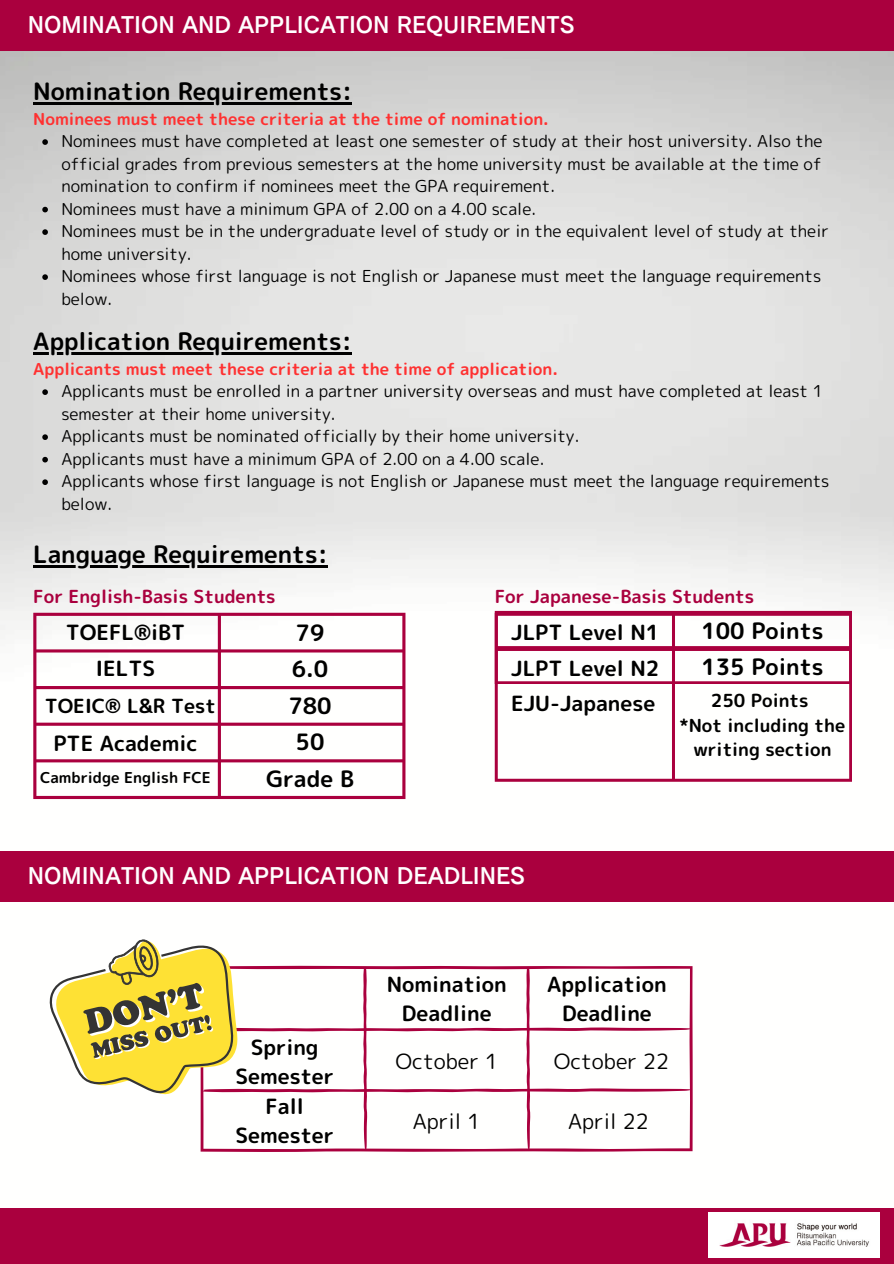
<style>
.page{position:relative;width:894px;height:1264px;background:#fff}
.page>*{position:absolute;margin:0;border:0;box-sizing:border-box;transform-origin:0 0}
.t1{font:24px "rounded mplus 1 p bold";color:#000}
.t2{font:23.25px "Canva Cezanne Pro N DB";color:#fff}
.t3{font:22.5px "rounded mplus 1 p bold";color:#000}
.t4{font:21px/29.2px "rounded mplus 1 p bold";color:#000;text-align:center}
.t5{font:21px "rounded mplus 1 p regular";color:#000}
.t6{font:19.5px "rounded mplus 1 p bold";color:#000}
.t7{font:18px "rounded mplus 1 p bold";color:#aa003e}
.t8{font:18px/24.8px "rounded mplus 1 p bold";color:#000;text-align:center}
.t9{font:16.5px/22.5px "rounded mplus 1 p regular";color:#000}
.t10{font:16.5px "rounded mplus 1 p bold";color:#ff3131}
.t11{font:15px "rounded mplus 1 p bold";color:#000}
</style>
<div class="page">
<img style="left:0;top:50px;width:893px;height:1102px">
<div style="left:0;top:851px;width:893px;height:51px;background:#aa003e"></div>
<div style="left:0;top:0;width:893px;height:50px;background:#aa003e"></div>
<svg style="left:43px;top:936px;width:653px;height:215px"></svg>
<hr style="left:33px;top:102px;width:319px;height:2px;background:#000">
<svg style="left:42px;top:139px;width:6px;height:6px"></svg>
<svg style="left:42px;top:207px;width:6px;height:5px"></svg>
<svg style="left:42px;top:229px;width:6px;height:6px"></svg>
<svg style="left:42px;top:274px;width:6px;height:6px"></svg>
<hr style="left:33px;top:352px;width:319px;height:2px;background:#000">
<svg style="left:42px;top:389px;width:6px;height:6px"></svg>
<svg style="left:42px;top:434px;width:6px;height:6px"></svg>
<svg style="left:42px;top:457px;width:6px;height:5px"></svg>
<svg style="left:42px;top:479px;width:6px;height:6px"></svg>
<hr style="left:33px;top:565px;width:294px;height:2px;background:#000">
<svg style="left:33px;top:612px;width:372px;height:187px"></svg>
<svg style="left:494px;top:612px;width:357px;height:169px"></svg>
<div style="left:0;top:1207px;width:893px;height:56px;background:#aa003e"></div>
<img style="left:708px;top:1212px;width:171px;height:45px">
<h6 class="t2" style="left:28px;top:12px;width:548px">NOMINATION AND APPLICATION REQUIREMENTS</h6>
<p class="t1" style="left:33px;top:74px;width:320px">Nomination Requirements:</p>
<p class="t10" style="left:33px;top:107px;width:517px">Nominees must meet these criteria at the time of nomination.</p>
<h2 class="t9" style="left:61px;top:130px;width:762px;text-align:justify">Nominees must have completed at least one semester of study at their host university. Also the official grades from previous semesters at the home university must be available at the time of nomination to confirm if nominees meet the GPA requirement.</h2>
<h6 class="t9" style="left:61px;top:197px;width:476px">Nominees must have a minimum GPA of 2.00 on a 4.00 scale.</h6>
<p class="t9" style="left:61px;top:220px;width:768px">Nominees must be in the undergraduate level of study or in the equivalent level of study at their home university.</p>
<h4 class="t9" style="left:61px;top:265px;width:761px">Nominees whose first language is not English or Japanese must meet the language requirements below.</h4>
<h3 class="t1" style="left:33px;top:324px;width:320px">Application Requirements:</h3>
<h3 class="t10" style="left:33px;top:357px;width:526px">Applicants must meet these criteria at the time of application.</h3>
<h4 class="t9" style="left:61px;top:380px;width:763px">Applicants must be enrolled in a partner university overseas and must have completed at least 1 semester at their home university.</h4>
<h4 class="t9" style="left:61px;top:425px;width:519px">Applicants must be nominated officially by their home university.</h4>
<p class="t9" style="left:61px;top:447px;width:484px">Applicants must have a minimum GPA of 2.00 on a 4.00 scale.</p>
<p class="t9" style="left:61px;top:470px;width:769px">Applicants whose first language is not English or Japanese must meet the language requirements below.</p>
<h2 class="t1" style="left:33px;top:537px;width:296px">Language Requirements:</h2>
<h2 class="t7" style="left:33px;top:583px;width:244px">For English-Basis Students</h2>
<p class="t4" style="left:66px;top:617px;width:121px">TOEFL®iBT</p>
<h2 class="t4" style="left:96px;top:653px;width:61px">IELTS</h2>
<h6 class="t6" style="left:45px;top:691px;width:172px">TOEIC® L&amp;R Test</h6>
<p class="t4" style="left:53px;top:728px;width:145px">PTE Academic</p>
<h4 class="t11" style="left:40px;top:766px;width:172px">Cambridge English FCE</h4>
<p class="t7" style="left:494px;top:583px;width:261px">For Japanese-Basis Students</p>
<h1 class="t4" style="left:511px;top:617px;width:149px">JLPT Level N1</h1>
<p class="t4" style="left:511px;top:653px;width:149px">JLPT Level N2</p>
<p class="t4" style="left:511px;top:688px;width:146px">EJU-Japanese</p>
<h4 class="t3" style="left:701px;top:614px;width:124px">100 Points</h4>
<h4 class="t3" style="left:701px;top:650px;width:124px">135 Points</h4>
<h4 class="t8" style="left:679px;top:687px;width:167px">250 Points<br>*Not including the writing section</h4>
<h2 class="t3" style="left:295px;top:616px;width:30px">79</h2>
<h4 class="t3" style="left:292px;top:653px;width:38px">6.0</h4>
<h2 class="t3" style="left:288px;top:689px;width:45px">780</h2>
<h4 class="t3" style="left:295px;top:726px;width:30px">50</h4>
<h6 class="t3" style="left:266px;top:763px;width:89px">Grade B</h6>
<h1 class="t2" style="left:28px;top:863px;width:499px">NOMINATION AND APPLICATION DEADLINES</h1>
<p class="t4" style="left:235px;top:1032px;width:100px">Spring<br>Semester</p>
<p class="t4" style="left:235px;top:1091px;width:100px">Fall<br>Semester</p>
<p class="t4" style="left:386px;top:969px;width:121px">Nomination<br>Deadline</p>
<p class="t4" style="left:547px;top:969px;width:121px">Application<br>Deadline</p>
<h6 class="t5" style="left:395px;top:1046px;width:104px">October 1</h6>
<p class="t5" style="left:553px;top:1046px;width:117px">October 22</p>
<p class="t5" style="left:412px;top:1106px;width:69px">April 1</p>
<p class="t5" style="left:568px;top:1106px;width:82px">April 22</p>
</div>
